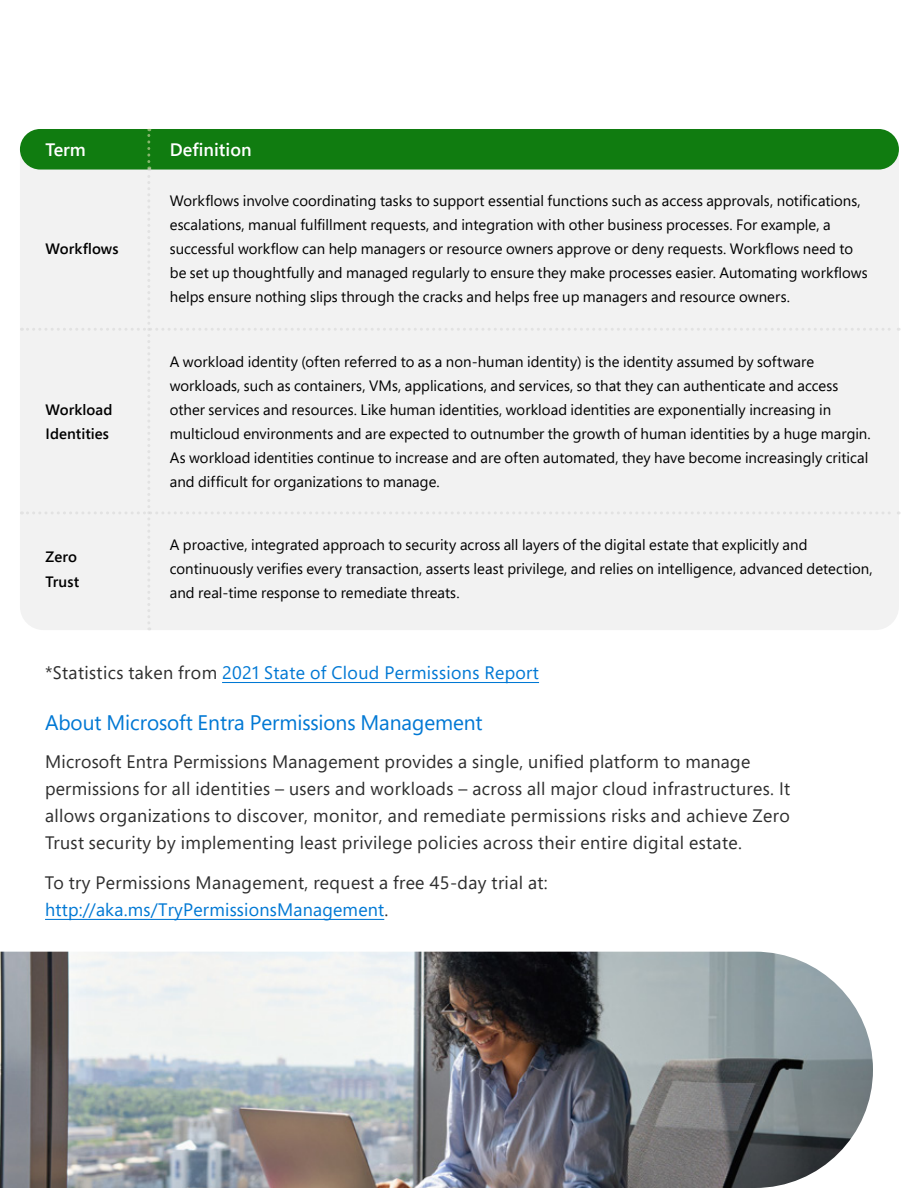
<style>
.page{position:relative;width:918px;height:1188px;background:#fff}
.page>*{position:absolute;margin:0;border:0;box-sizing:border-box;transform-origin:0 0}
.Body_copy{font:21px "Segoe Pro";letter-spacing:-.005em;color:#0078d4}
.Body_copy-2{font:18px/27px "Segoe Pro";letter-spacing:.02em;color:#2e2e2e}
.Body_copy-3{font:18px "Segoe Pro";letter-spacing:.02em;color:#0078d4}
.Body_copy-4{font:600 18px "Segoe Pro";color:#fff}
.Body_copy-5{font:15px/24px "Segoe Pro";color:#000}
.Body_copy-6{font:600 15px/24px "Segoe Pro";letter-spacing:.005em;color:#000}
.s1{color:#2e2e2e}
.s2{color:#0078d4}
</style>
<div class="page">
<svg style="left:21px;top:128px;width:878px;height:502px"></svg>
<img style="left:0;top:952px;width:873px;height:236px">
<hr style="left:222px;top:682px;width:317px;height:1px;background:#0078d4">
<hr style="left:45px;top:919px;width:339px;height:1px;background:#0078d4">
<p class="Body_copy-4" style="left:46px;top:137px;width:42px">Term</p>
<p class="Body_copy-4" style="left:170px;top:137px;width:83px">Definition</p>
<p class="Body_copy-6" style="left:46px;top:236px;width:74px">Workflows</p>
<p class="Body_copy-6" style="left:46px;top:397px;width:68px">Workload<br>Identities</p>
<p class="Body_copy-6" style="left:46px;top:543px;width:35px;line-height:25.5px">Zero<br>Trust</p>
<p class="Body_copy-5" style="left:170px;top:188px;width:699px">Workflows involve coordinating tasks to support essential functions such as access approvals, notifications, escalations, manual fulfillment requests, and integration with other business processes. For example, a successful workflow can help managers or resource owners approve or deny requests. Workflows need to be set up thoughtfully and managed regularly to ensure they make processes easier. Automating workflows helps ensure nothing slips through the cracks and helps free up managers and resource owners.</p>
<p class="Body_copy-5" style="left:170px;top:349px;width:703px">A workload identity (often referred to as a non-human identity) is the identity assumed by software workloads, such as containers, VMs, applications, and services, so that they can authenticate and access other services and resources. Like human identities, workload identities are exponentially increasing in multicloud environments and are expected to outnumber the growth of human identities by a huge margin.<br>As workload identities continue to increase and are often automated, they have become increasingly critical and difficult for organizations to manage.</p>
<p class="Body_copy-5" style="left:170px;top:533px;width:704px">A proactive, integrated approach to security across all layers of the digital estate that explicitly and continuously verifies every transaction, asserts least privilege, and relies on intelligence, advanced detection, and real-time response to remediate threats.</p>
<p class="Body_copy-3" style="left:45px;top:661px;width:496px"><span class="s1">*Statistics taken from</span> 2021 State of Cloud Permissions Report</p>
<p class="Body_copy" style="left:45px;top:709px;width:439px">About Microsoft Entra Permissions Management</p>
<p class="Body_copy-2" style="left:45px;top:747px;width:747px">Microsoft Entra Permissions Management provides a single, unified platform to manage permissions for all identities – users and workloads – across all major cloud infrastructures. It allows organizations to discover, monitor, and remediate permissions risks and achieve Zero Trust security by implementing least privilege policies across their entire digital estate.</p>
<p class="Body_copy-2" style="left:45px;top:869px;width:504px">To try Permissions Management, request a free 45-day trial at: <span class="s2">http://aka.ms/TryPermissionsManagement</span>.</p>
</div>
